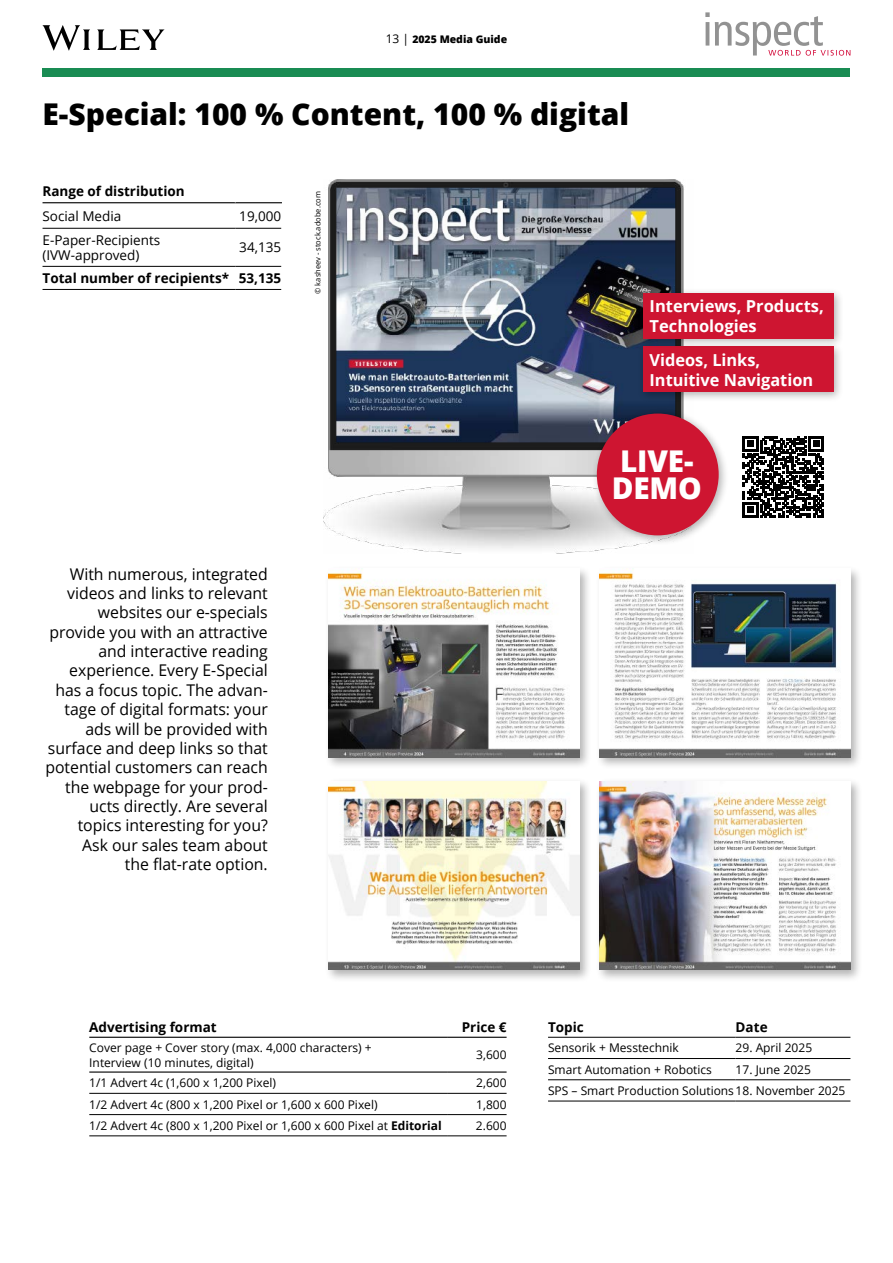
<style>
.page{position:relative;width:893px;height:1263px;background:#fff}
.page>*{position:absolute;margin:0;border:0;box-sizing:border-box;transform-origin:0 0}
.t1{font:800 30px "Open Sans";color:#000}
.t2{font:800 30px/27px "Open Sans";letter-spacing:-.005em;color:#fff}
.t3{font:700 16.5px/19.8px "Open Sans";color:#fff}
.t4{font:16.2px/19.4px "Open Sans";color:#000;text-align:right}
.t5{font:700 13.5px "Open Sans";color:#000}
.t6{font:13.5px/15px "Open Sans";color:#000}
.t7{font:12px/15px "Open Sans";color:#000}
.t8{font:800 10.5px "Open Sans";color:#000}
.t9{font:7.5px "Open Sans";color:#000}
.s1{font-weight:400;font-size:12px}
.s2{font-weight:700}
</style>
<div class="page">
<svg style="left:705px;top:12px;width:145px;height:44px"></svg>
<div style="left:43px;top:68px;width:807px;height:9px;background:#198c53"></div>
<svg style="left:43px;top:25px;width:121px;height:26px"></svg>
<img style="left:323px;top:180px;width:361px;height:374px">
<div style="left:637px;top:341px;width:207px;height:61px;background:#000;opacity:.3"></div>
<div style="left:643px;top:347px;width:191px;height:45px;background:#ce1531"></div>
<div style="left:637px;top:287px;width:207px;height:61px;background:#000;opacity:.3"></div>
<div style="left:643px;top:293px;width:191px;height:45px;background:#ce1531"></div>
<div style="left:591px;top:407px;width:138px;height:139px;background:#000;opacity:.3"></div>
<div style="left:597px;top:414px;width:122px;height:121px;background:#ce1531;border-radius:50%"></div>
<svg style="left:743px;top:436px;width:81px;height:81px"></svg>
<div style="left:324px;top:565px;width:268px;height:205px;background:#000;opacity:.3"></div>
<img style="left:328px;top:569px;width:251px;height:188px">
<div style="left:324px;top:777px;width:268px;height:206px;background:#000;opacity:.3"></div>
<img style="left:328px;top:781px;width:251px;height:189px">
<div style="left:595px;top:565px;width:268px;height:205px;background:#000;opacity:.3"></div>
<img style="left:599px;top:569px;width:251px;height:188px">
<div style="left:595px;top:777px;width:268px;height:206px;background:#000;opacity:.3"></div>
<img style="left:599px;top:781px;width:251px;height:189px">
<hr style="left:89px;top:1093px;width:359px;height:1px;background:#000">
<hr style="left:448px;top:1093px;width:59px;height:1px;background:#000">
<hr style="left:89px;top:1037px;width:359px;height:1px;background:#000">
<hr style="left:448px;top:1037px;width:59px;height:1px;background:#000">
<hr style="left:89px;top:1071px;width:359px;height:2px;background:#000">
<hr style="left:448px;top:1071px;width:59px;height:2px;background:#000">
<hr style="left:89px;top:1114px;width:359px;height:1px;background:#000">
<hr style="left:448px;top:1114px;width:59px;height:1px;background:#000">
<hr style="left:89px;top:1135px;width:359px;height:1px;background:#000">
<hr style="left:448px;top:1135px;width:59px;height:1px;background:#000">
<hr style="left:548px;top:1037px;width:188px;height:1px;background:#000">
<hr style="left:736px;top:1037px;width:114px;height:1px;background:#000">
<hr style="left:548px;top:1058px;width:188px;height:1px;background:#000">
<hr style="left:736px;top:1058px;width:114px;height:1px;background:#000">
<hr style="left:548px;top:1079px;width:188px;height:1px;background:#000">
<hr style="left:736px;top:1079px;width:114px;height:1px;background:#000">
<hr style="left:548px;top:1101px;width:188px;height:1px;background:#000">
<hr style="left:736px;top:1101px;width:114px;height:1px;background:#000">
<hr style="left:43px;top:266px;width:192px;height:1px;background:#000">
<hr style="left:235px;top:266px;width:46px;height:1px;background:#000">
<hr style="left:43px;top:289px;width:192px;height:1px;background:#000">
<hr style="left:235px;top:289px;width:46px;height:1px;background:#000">
<hr style="left:43px;top:228px;width:192px;height:1px;background:#000">
<hr style="left:235px;top:228px;width:46px;height:1px;background:#000">
<hr style="left:43px;top:202px;width:192px;height:1px;background:#000">
<hr style="left:235px;top:202px;width:47px;height:1px;background:#000">
<p class="t8" style="left:386px;top:31px;width:123px"><span class="s1">13 |</span> 2025 Media Guide</p>
<h1 class="t1" style="left:43px;top:91px;width:588px">E-Special: 100 % Content, 100 % digital</h1>
<p class="t5" style="left:43px;top:182px;width:144px">Range of distribution</p>
<p class="t6" style="left:43px;top:208px;width:80px">Social Media</p>
<p class="t6" style="left:239px;top:208px;width:43px">19,000</p>
<p class="t6" style="left:43px;top:232px;width:119px">E-Paper-Recipients (IVW-approved)</p>
<p class="t6" style="left:239px;top:240px;width:43px">34,135</p>
<p class="t5" style="left:43px;top:269px;width:240px">Total number of recipients* 53,135</p>
<p class="t9" style="left:313px;top:294px;width:104px;rotate:-90deg">© kasheev - stock.adobe.com</p>
<p class="t4" style="left:45px;top:564px;width:224px">With numerous, integrated videos and links to relevant websites our e-specials provide you with an attractive and interactive reading experience. Every E-Special has a focus topic. The advan&shy;tage of digital formats: your ads will be provided with surface and deep links so that potential customers can reach the webpage for your prod&shy;ucts directly. Are several topics interesting for you?<br>Ask our sales team about<br>the flat-rate option.</p>
<p class="t3" style="left:649px;top:296px;width:176px">Interviews, Products,<br>Technologies</p>
<p class="t3" style="left:649px;top:350px;width:165px">Videos, Links,<br>Intuitive Navigation</p>
<h1 class="t2" style="left:612px;top:446px;width:92px">LIVE-<br>DEMO</h1>
<p class="t5" style="left:89px;top:1017px;width:129px">Advertising format</p>
<p class="t5" style="left:462px;top:1017px;width:46px">Price €</p>
<p class="t7" style="left:89px;top:1039px;width:284px">Cover page + Cover story (max. 4,000 characters) +<br>Interview (10 minutes, digital)</p>
<p class="t7" style="left:476px;top:1047px;width:32px">3,600</p>
<p class="t7" style="left:89px;top:1075px;width:188px">1/1 Advert 4c (1,600 x 1,200 Pixel)</p>
<p class="t7" style="left:476px;top:1075px;width:32px">2,600</p>
<p class="t7" style="left:89px;top:1096px;width:290px">1/2 Advert 4c (800 x 1,200 Pixel or 1,600 x 600 Pixel)</p>
<p class="t7" style="left:476px;top:1096px;width:32px">1,800</p>
<p class="t7" style="left:89px;top:1118px;width:354px">1/2 Advert 4c (800 x 1,200 Pixel or 1,600 x 600 Pixel at <span class="s2">Editorial</span></p>
<p class="t7" style="left:476px;top:1118px;width:32px">2.600</p>
<p class="t5" style="left:548px;top:1017px;width:37px">Topic</p>
<p class="t5" style="left:736px;top:1017px;width:33px">Date</p>
<p class="t7" style="left:548px;top:1040px;width:132px">Sensorik + Messtechnik</p>
<p class="t7" style="left:736px;top:1040px;width:78px">29. April 2025</p>
<p class="t7" style="left:548px;top:1061px;width:165px">Smart Automation + Robotics</p>
<p class="t7" style="left:548px;top:1058px;width:299px;line-height:21.3px;text-indent:188px">17. June 2025<br>SPS – Smart Production Solutions18. November 2025</p>
</div>
